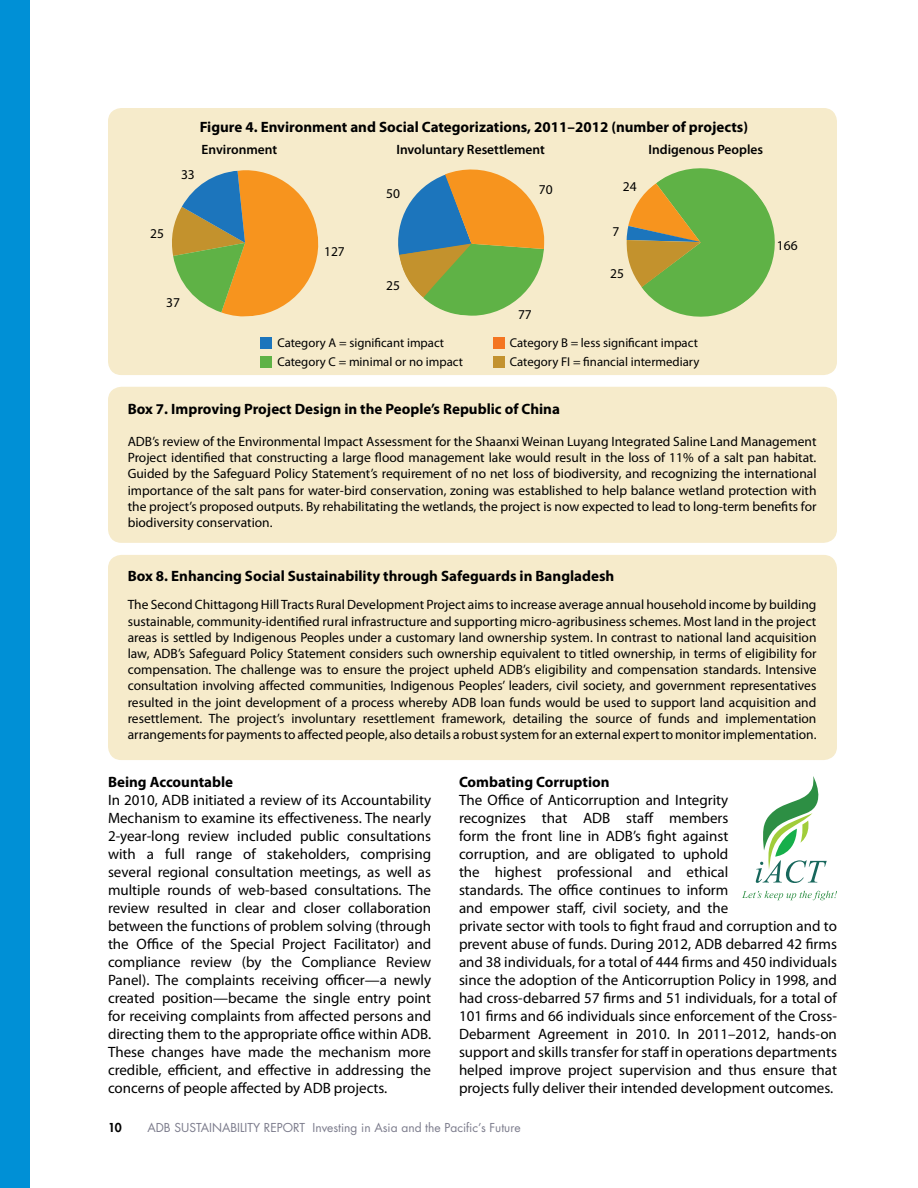
<style>
.page{position:relative;width:918px;height:1188px;background:#0090d6}
.page>*{position:absolute;margin:0;border:0;box-sizing:border-box;transform-origin:0 0}
.t1{font:15px/18px "Myriad Pro";color:#000;text-align:justify}
.t2{font:700 15px "Myriad Pro";color:#000}
.t3{font:13.5px/16.2px "Myriad Pro";color:#000;text-align:justify}
.t4{font:600 13.5px "Myriad Pro";color:#000}
.t5{font:12.75px "Myriad Pro";color:#000}
.t6{font:12px "Futura Std";color:#7c7c8c}
.t7{font:800 12px "Futura Std";color:#000}
</style>
<div class="page">
<div style="left:30px;top:0;width:888px;height:1188px;background:#fff"></div>
<div style="left:108px;top:108px;width:729px;height:267px;background:#f6ebcb;border-radius:14px"></div>
<div style="left:108px;top:555px;width:729px;height:205px;background:#f6ebcb;border-radius:14px"></div>
<div style="left:108px;top:387px;width:729px;height:156px;background:#f6ebcb;border-radius:14px"></div>
<svg style="left:756px;top:776px;width:71px;height:107px"></svg>
<svg style="left:742px;top:891px;width:95px;height:9px"></svg>
<svg style="left:626px;top:168px;width:149px;height:149px"></svg>
<svg style="left:398px;top:169px;width:147px;height:147px"></svg>
<div style="left:493px;top:338px;width:11px;height:11px;background:#f47521"></div>
<div style="left:493px;top:357px;width:11px;height:11px;background:#c3922e"></div>
<div style="left:261px;top:338px;width:11px;height:11px;background:#1c75bc"></div>
<div style="left:261px;top:356px;width:11px;height:11px;background:#5fb246"></div>
<svg style="left:172px;top:170px;width:147px;height:147px"></svg>
<p class="t2" style="left:200px;top:117px;width:550px">Figure 4. Environment and Social Categorizations, 2011–2012 (number of projects)</p>
<p class="t3" style="left:181px;top:166px;width:15px">33</p>
<p class="t4" style="left:202px;top:141px;width:77px">Environment</p>
<p class="t4" style="left:396px;top:141px;width:150px">Involuntary Resettlement</p>
<p class="t4" style="left:649px;top:141px;width:116px">Indigenous Peoples</p>
<p class="t3" style="left:386px;top:186px;width:15px">50</p>
<p class="t3" style="left:539px;top:181px;width:15px">70</p>
<p class="t3" style="left:623px;top:178px;width:15px">24</p>
<p class="t3" style="left:150px;top:225px;width:15px">25</p>
<p class="t3" style="left:166px;top:295px;width:15px">37</p>
<p class="t3" style="left:324px;top:243px;width:22px">127</p>
<p class="t3" style="left:386px;top:278px;width:15px">25</p>
<p class="t5" style="left:277px;top:335px;width:168px">Category A = significant impact</p>
<p class="t3" style="left:612px;top:223px;width:8px">7</p>
<p class="t3" style="left:518px;top:306px;width:15px">77</p>
<p class="t3" style="left:610px;top:266px;width:15px">25</p>
<p class="t5" style="left:510px;top:335px;width:190px">Category B = less significant impact</p>
<p class="t5" style="left:277px;top:354px;width:187px">Category C = minimal or no impact</p>
<p class="t5" style="left:510px;top:354px;width:191px">Category FI = financial intermediary</p>
<p class="t3" style="left:777px;top:237px;width:22px">166</p>
<p class="t2" style="left:128px;top:399px;width:434px">Box 7. Improving Project Design in the People’s Republic of China</p>
<p class="t3" style="left:128px;top:433px;width:690px">ADB’s review of the Environmental Impact Assessment for the Shaanxi Weinan Luyang Integrated Saline Land Management Project identified that constructing a large flood management lake would result in the loss of 11% of a salt pan habitat.<br>Guided by the Safeguard Policy Statement’s requirement of no net loss of biodiversity, and recognizing the international importance of the salt pans for water-bird conservation, zoning was established to help balance wetland protection with the project’s proposed outputs. By rehabilitating the wetlands, the project is now expected to lead to long-term benefits for biodiversity conservation.</p>
<p class="t2" style="left:128px;top:566px;width:488px">Box 8. Enhancing Social Sustainability through Safeguards in Bangladesh</p>
<p class="t3" style="left:128px;top:597px;width:690px">The Second Chittagong Hill Tracts Rural Development Project aims to increase average annual household income by building sustainable, community-identified rural infrastructure and supporting micro-agribusiness schemes. Most land in the project areas is settled by Indigenous Peoples under a customary land ownership system. In contrast to national land acquisition law, ADB’s Safeguard Policy Statement considers such ownership equivalent to titled ownership, in terms of eligibility for compensation. The challenge was to ensure the project upheld ADB’s eligibility and compensation standards. Intensive consultation involving affected communities, Indigenous Peoples’ leaders, civil society, and government representatives resulted in the joint development of a process whereby ADB loan funds would be used to support land acquisition and resettlement. The project’s involuntary resettlement framework, detailing the source of funds and implementation arrangements for payments to affected people, also details a robust system for an external expert to monitor implementation.</p>
<p class="t2" style="left:108px;top:773px;width:127px">Being Accountable</p>
<p class="t1" style="left:108px;top:791px;width:325px">In 2010, ADB initiated a review of its Accountability Mechanism to examine its effectiveness. The nearly 2-year-long review included public consultations with a full range of stakeholders, comprising several regional consultation meetings, as well as multiple rounds of web-based consultations. The review resulted in clear and closer collaboration between the functions of problem solving (through the Office of the Special Project Facilitator) and compliance review (by the Compliance Review Panel). The complaints receiving officer—a newly created position—became the single entry point for receiving complaints from affected persons and directing them to the appropriate office within ADB.<br>These changes have made the mechanism more credible, efficient, and effective in addressing the concerns of people affected by ADB projects.</p>
<p class="t2" style="left:459px;top:773px;width:152px">Combating Corruption</p>
<p class="t1" style="left:459px;top:791px;width:380px;text-align:left">The Office of Anticorruption and Integrity<br>recognizes that ADB staff members<br>form the front line in ADB’s fight against<br>corruption, and are obligated to uphold<br>the highest professional and ethical<br>standards. The office continues to inform<br>and empower staff, civil society, and the<br>private sector with tools to fight fraud and corruption and to prevent abuse of funds. During 2012, ADB debarred 42 firms and 38 individuals, for a total of 444 firms and 450 individuals since the adoption of the Anticorruption Policy in 1998, and had cross-debarred 57 firms and 51 individuals, for a total of 101 firms and 66 individuals since enforcement of the Cross-Debarment Agreement in 2010. In 2011–2012, hands-on support and skills transfer for staff in operations departments helped improve project supervision and thus ensure that projects fully deliver their intended development outcomes.</p>
<p class="t7" style="left:108px;top:1120px;width:15px">10</p>
<p class="t6" style="left:147px;top:1120px;width:375px">ADB SUSTAINABILITY REPORT Investing in Asia and the Pacific’s Future</p>
</div>
